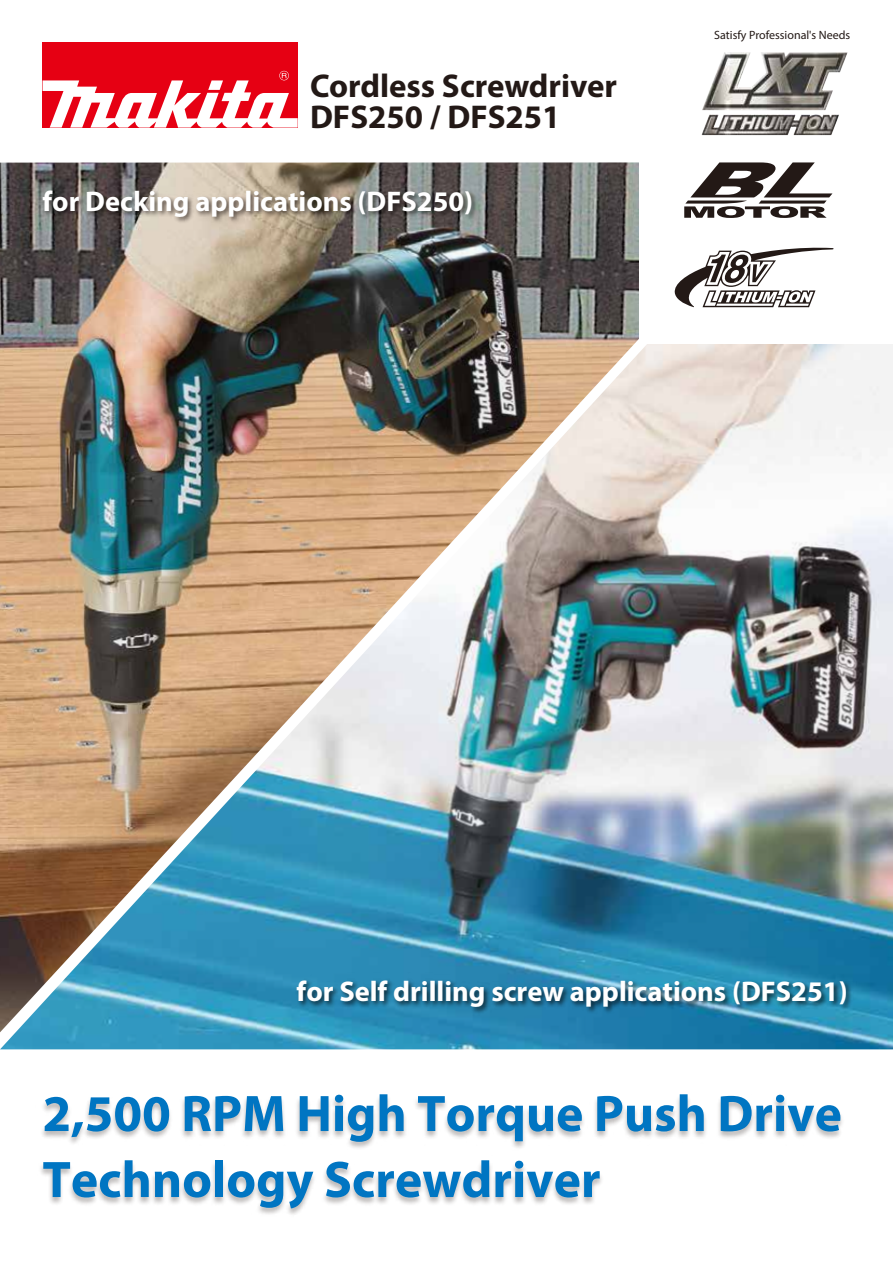
<style>
.page{position:relative;width:893px;height:1263px;background:#fff}
.page>*{position:absolute;margin:0;border:0;box-sizing:border-box;transform-origin:0 0}
.t1{font:700 51.75px/66px "Myriad Pro";color:#0075c2}
.t2{font:700 33px "Myriad Pro";color:#231916}
.t3{font:700 28.5px "Myriad Pro";color:#fff}
.t4{font:12px "Myriad Pro";color:#231916}
</style>
<div class="page">
<div style="left:43px;top:43px;width:255px;height:85px;background:#e60013"></div>
<svg style="left:43px;top:71px;width:255px;height:57px"></svg>
<img style="left:0;top:344px;width:893px;height:705px">
<img style="left:0;top:162px;width:639px;height:870px">
<img style="left:41px;top:1096px;width:801px;height:119px">
<img style="left:38px;top:182px;width:601px;height:63px">
<img style="left:174px;top:973px;width:682px;height:62px">
<svg style="left:674px;top:247px;width:160px;height:60px"></svg>
<svg style="left:684px;top:162px;width:148px;height:56px"></svg>
<img style="left:723px;top:52px;width:66px;height:35px">
<p class="t2" style="left:310px;top:64px;width:308px">Cordless Screwdriver</p>
<p class="t2" style="left:310px;top:95px;width:252px">DFS250 / DFS251</p>
<p class="t3" style="left:43px;top:182px;width:432px">for Decking applications (DFS250)</p>
<p class="t4" style="left:714px;top:27px;width:138px">Satisfy Professional's Needs</p>
<p class="t3" style="left:297px;top:973px;width:553px">for Self drilling screw applications (DFS251)</p>
<h1 class="t1" style="left:43px;top:1079px;width:801px">2,500 RPM High Torque Push Drive<br>Technology Screwdriver</h1>
</div>
